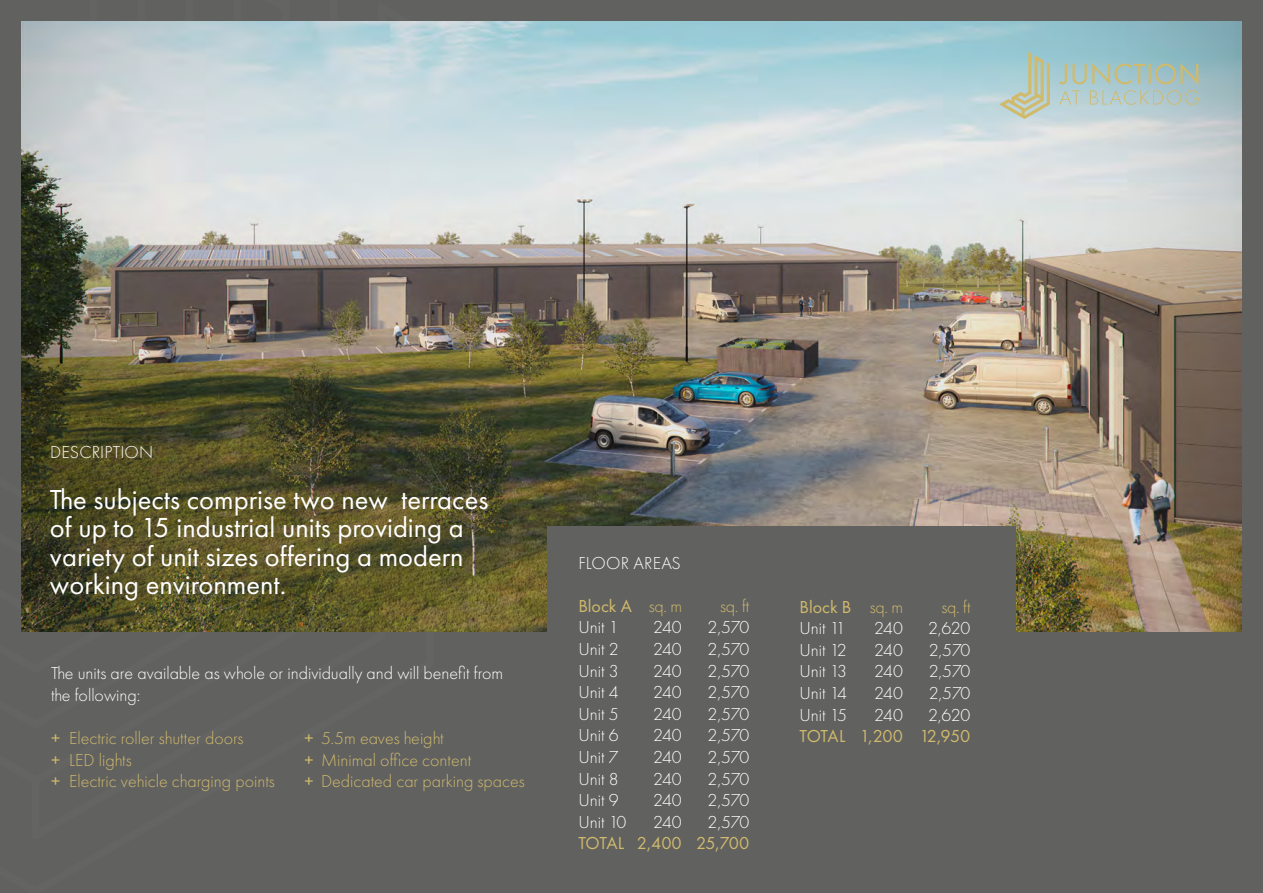
<style>
.page{position:relative;width:1263px;height:893px;background:#616160}
.page>*{position:absolute;margin:0;border:0;box-sizing:border-box;transform-origin:0 0}
.t1{font:28.5px/28.5px "Futura PT";color:#fff}
.t2{font:300 18px/21.6px "Futura PT";color:#fff}
.t3{font:300 18px "Futura PT";color:#d1ba6b}
.t4{font:18px "Futura PT";letter-spacing:-.025em;color:#d1ba6b}
.t5{font:18px "Futura PT";color:#d1ba6b}
.s1{font-weight:400}
.s2{font-weight:300}
</style>
<div class="page">
<img style="left:546px;top:21px;width:696px;height:504px">
<img style="left:21px;top:21px;width:525px;height:610px">
<img style="left:1016px;top:398px;width:226px;height:233px">
<svg style="left:1059px;top:63px;width:140px;height:42px;background:#aec4bc"></svg>
<svg style="left:999px;top:52px;width:51px;height:67px;background:#b6c9b8"></svg>
<p class="t2" style="left:50px;top:442px;width:105px">DESCRIPTION</p>
<h1 class="t1" style="left:50px;top:485px;width:440px">The subjects comprise two new terraces of up to 15 industrial units providing a variety of unit sizes offering a modern working environment.</h1>
<p class="t2" style="left:51px;top:663px;width:454px">The units are available as whole or individually and will benefit from the following:</p>
<p class="t3" style="left:51px;top:728px;width:194px"><span class="s1">+</span> Electric roller shutter doors</p>
<p class="t3" style="left:305px;top:728px;width:141px"><span class="s1">+</span> 5.5m eaves height</p>
<p class="t3" style="left:51px;top:749px;width:82px"><span class="s1">+</span> LED lights</p>
<p class="t3" style="left:305px;top:749px;width:168px"><span class="s1">+</span> Minimal office content</p>
<p class="t3" style="left:51px;top:771px;width:225px"><span class="s1">+</span> Electric vehicle charging points</p>
<p class="t3" style="left:305px;top:771px;width:222px"><span class="s1">+</span> Dedicated car parking spaces</p>
<p class="t2" style="left:578px;top:552px;width:104px">FLOOR AREAS</p>
<p class="t5" style="left:578px;top:595px;width:105px">Block A <span class="s2">sq. m</span></p>
<p class="t3" style="left:720px;top:596px;width:31px">sq. ft</p>
<p class="t2" style="left:578px;top:617px;width:42px">Unit 1</p>
<p class="t2" style="left:653px;top:617px;width:30px">240</p>
<p class="t2" style="left:708px;top:617px;width:43px">2,570</p>
<p class="t2" style="left:578px;top:638px;width:42px">Unit 2</p>
<p class="t2" style="left:653px;top:638px;width:30px">240</p>
<p class="t2" style="left:708px;top:638px;width:43px">2,570</p>
<p class="t2" style="left:578px;top:660px;width:42px">Unit 3</p>
<p class="t2" style="left:653px;top:660px;width:30px">240</p>
<p class="t2" style="left:708px;top:660px;width:43px">2,570</p>
<p class="t2" style="left:578px;top:682px;width:42px">Unit 4</p>
<p class="t2" style="left:653px;top:682px;width:30px">240</p>
<p class="t2" style="left:708px;top:682px;width:43px">2,570</p>
<p class="t2" style="left:578px;top:703px;width:42px">Unit 5</p>
<p class="t2" style="left:653px;top:703px;width:30px">240</p>
<p class="t2" style="left:708px;top:703px;width:43px">2,570</p>
<p class="t2" style="left:578px;top:725px;width:42px">Unit 6</p>
<p class="t2" style="left:653px;top:725px;width:30px">240</p>
<p class="t2" style="left:708px;top:725px;width:43px">2,570</p>
<p class="t2" style="left:578px;top:746px;width:42px">Unit 7</p>
<p class="t2" style="left:653px;top:746px;width:30px">240</p>
<p class="t2" style="left:708px;top:746px;width:43px">2,570</p>
<p class="t2" style="left:578px;top:768px;width:42px">Unit 8</p>
<p class="t2" style="left:653px;top:768px;width:30px">240</p>
<p class="t2" style="left:708px;top:768px;width:43px">2,570</p>
<p class="t2" style="left:578px;top:790px;width:42px">Unit 9</p>
<p class="t2" style="left:653px;top:790px;width:30px">240</p>
<p class="t2" style="left:708px;top:790px;width:43px">2,570</p>
<p class="t2" style="left:578px;top:811px;width:50px">Unit 10</p>
<p class="t2" style="left:653px;top:811px;width:30px">240</p>
<p class="t2" style="left:708px;top:811px;width:43px">2,570</p>
<p class="t4" style="left:578px;top:833px;width:172px">TOTAL 2,400 25,700</p>
<p class="t5" style="left:799px;top:596px;width:105px">Block B <span class="s2">sq. m</span></p>
<p class="t3" style="left:941px;top:596px;width:31px">sq. ft</p>
<p class="t2" style="left:799px;top:617px;width:48px">Unit 11</p>
<p class="t2" style="left:874px;top:617px;width:30px">240</p>
<p class="t2" style="left:928px;top:617px;width:44px">2,620</p>
<p class="t2" style="left:799px;top:639px;width:49px">Unit 12</p>
<p class="t2" style="left:874px;top:639px;width:30px">240</p>
<p class="t2" style="left:929px;top:639px;width:43px">2,570</p>
<p class="t2" style="left:799px;top:661px;width:49px">Unit 13</p>
<p class="t2" style="left:874px;top:661px;width:30px">240</p>
<p class="t2" style="left:929px;top:661px;width:43px">2,570</p>
<p class="t2" style="left:799px;top:682px;width:49px">Unit 14</p>
<p class="t2" style="left:874px;top:682px;width:30px">240</p>
<p class="t2" style="left:929px;top:682px;width:43px">2,570</p>
<p class="t2" style="left:799px;top:704px;width:49px">Unit 15</p>
<p class="t2" style="left:874px;top:704px;width:30px">240</p>
<p class="t2" style="left:928px;top:704px;width:44px">2,620</p>
<p class="t4" style="left:799px;top:725px;width:172px">TOTAL 1,200 12,950</p>
</div>
